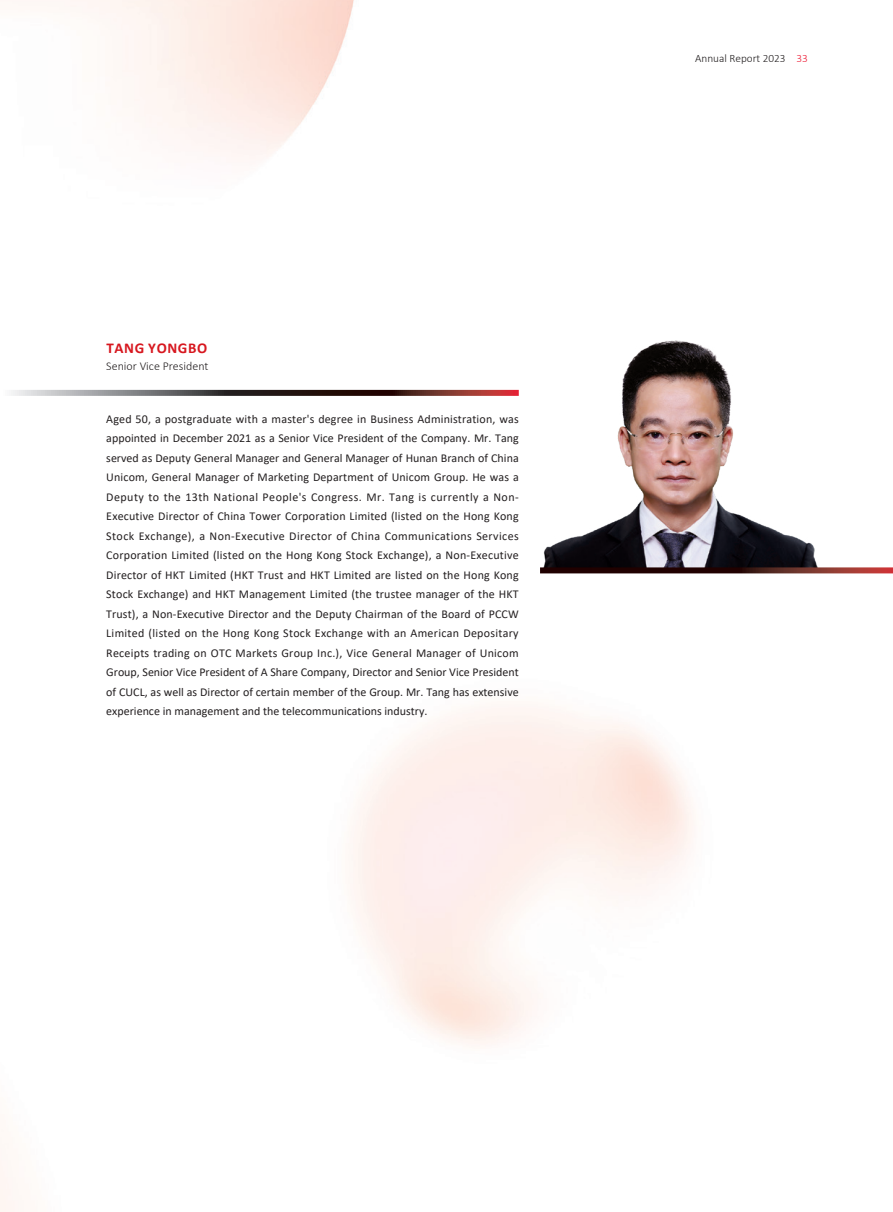
<style>
.page{position:relative;width:893px;height:1212px;background:#fff}
.page>*{position:absolute;margin:0;border:0;box-sizing:border-box;transform-origin:0 0}
.t1{font:700 15px "Calibri";letter-spacing:.04em;color:#d7171f}
._01_Body_Text{font:12px/19.5px "Calibri";color:#231f20;text-align:justify}
.t2{font:300 12px "Calibri";color:#231f20}
.t3{font:300 11.25px "Calibri";color:#231f20}
.s1{color:#ed1a33}
</style>
<div class="page">
<img style="left:509px;top:340px;width:309px;height:227px">
<svg style="left:540px;top:567px;width:353px;height:6px;background:#4b1a18"></svg>
<svg style="left:5px;top:390px;width:514px;height:6px;background:#6e5352"></svg>
<p class="t1" style="left:107px;top:337px;width:102px">TANG YONGBO</p>
<p class="t2" style="left:106px;top:359px;width:104px">Senior Vice President</p>
<p class="_01_Body_Text" style="left:106px;top:409px;width:414px">Aged 50, a postgraduate with a master's degree in Business Administration, was appointed in December 2021 as a Senior Vice President of the Company. Mr. Tang served as Deputy General Manager and General Manager of Hunan Branch of China Unicom, General Manager of Marketing Department of Unicom Group. He was a Deputy to the 13th National People's Congress. Mr. Tang is currently a Non-Executive Director of China Tower Corporation Limited (listed on the Hong Kong Stock Exchange), a Non-Executive Director of China Communications Services Corporation Limited (listed on the Hong Kong Stock Exchange), a Non-Executive Director of HKT Limited (HKT Trust and HKT Limited are listed on the Hong Kong Stock Exchange) and HKT Management Limited (the trustee manager of the HKT Trust), a Non-Executive Director and the Deputy Chairman of the Board of PCCW Limited (listed on the Hong Kong Stock Exchange with an American Depositary Receipts trading on OTC Markets Group Inc.), Vice General Manager of Unicom Group, Senior Vice President of A Share Company, Director and Senior Vice President of CUCL, as well as Director of certain member of the Group. Mr. Tang has extensive experience in management and the telecommunications industry.</p>
<p class="t3" style="left:695px;top:51px;width:114px">Annual Report 2023 <span class="s1">33</span></p>
</div>
